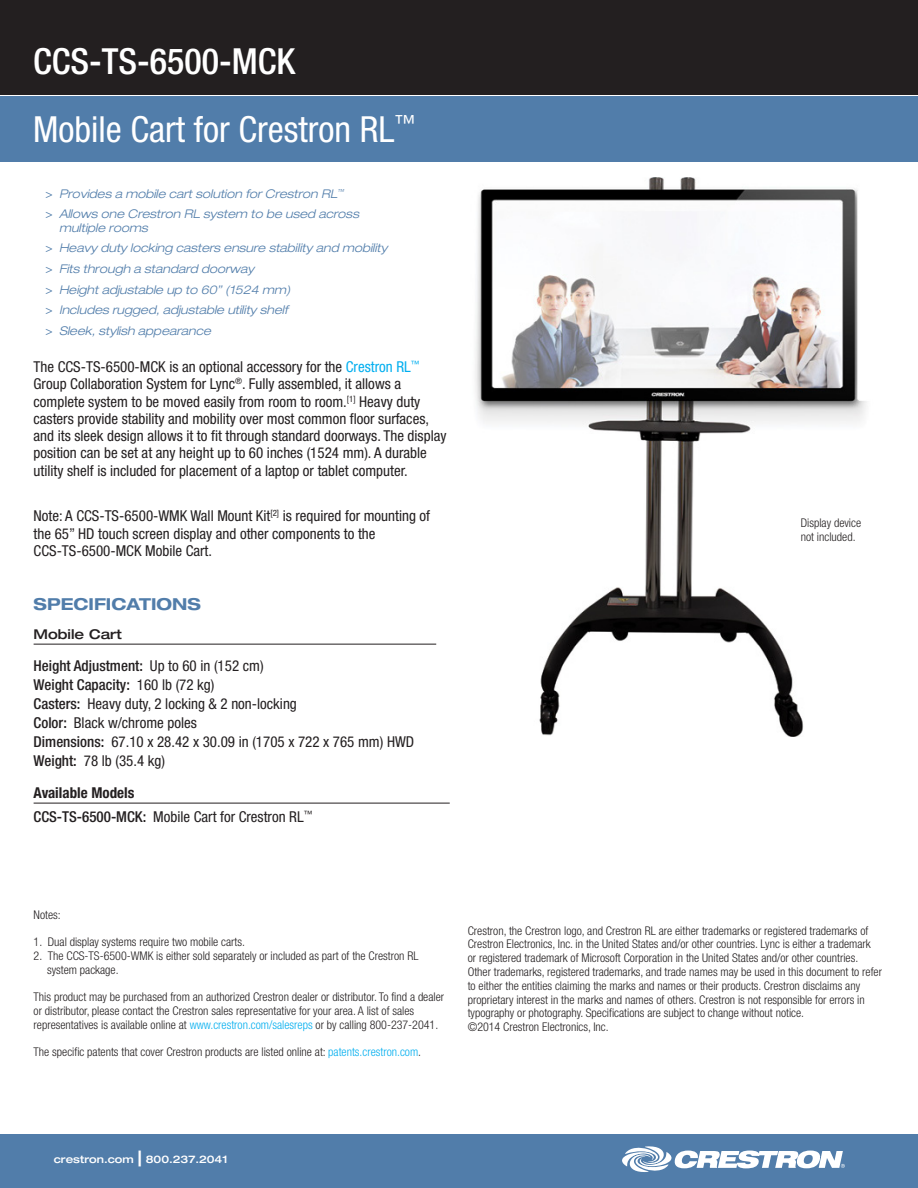
<style>
.page{position:relative;width:918px;height:1188px;background:#fff}
.page>*{position:absolute;margin:0;border:0;box-sizing:border-box;transform-origin:0 0}
.t1{font:condensed 36px "Helvetica Neue LT Std";color:#fff}
.t2{font:500 condensed 36px "Helvetica Neue LT Std";color:#fff}
.SPECIFICATIONS_title{font:700 expanded 16.5px "Helvetica Neue LT Std";color:#517daa}
.spec_description{font:condensed 15px/17.2px "Helvetica Neue LT Std";color:#231f20}
.spec_description-2{font:500 condensed 15px "Helvetica Neue LT Std";color:#231f20}
.available_models_hea{font:700 condensed 15px "Helvetica Neue LT Std";color:#231f20}
.spec_header{font:500 expanded 13.5px "Helvetica Neue LT Std";color:#231f20}
.endnote{font:300 condensed 12px/13.8px "Helvetica Neue LT Std";color:#231f20}
.key_features{font:italic 300 expanded 12px/13.8px "Helvetica Neue LT Std";color:#517daa}
.endnote_number{font:300 condensed 12px/13.8px "Helvetica Neue LT Std";color:#231f20}
.t3{font:500 expanded 10.5px "Helvetica Neue LT Std";color:#fff}
.s1{font-weight:400;font-style:normal;font-stretch:condensed}
.s2{color:#00aeef}
.s3{font-weight:400}
.s4{font-weight:500}
.s5{font-size:21px}
</style>
<div class="page">
<div style="left:0;top:0;width:918px;height:94px;background:#231f20"></div>
<div style="left:0;top:96px;width:918px;height:65px;background:#517daa"></div>
<div style="left:0;top:1134px;width:918px;height:54px;background:#517daa"></div>
<svg style="left:622px;top:1146px;width:223px;height:26px"></svg>
<img style="left:475px;top:177px;width:392px;height:559px">
<hr style="left:34px;top:644px;width:402px;height:1px;background:#231f20">
<hr style="left:34px;top:803px;width:416px;height:1px;background:#231f20">
<p class="t2" style="left:33px;top:40px;width:263px">CCS-TS-6500-MCK</p>
<p class="t1" style="left:33px;top:108px;width:383px">Mobile Cart for Crestron RL<sup>™</sup></p>
<p class="key_features" style="left:46px;top:187px;width:300px"><span class="s1">&gt;</span> Provides a mobile cart solution for Crestron RL<sup>™</sup></p>
<p class="key_features" style="left:59px;top:207px;width:301px;text-indent:-14px"><span class="s1">&gt;</span> Allows one Crestron RL system to be used across multiple rooms</p>
<p class="key_features" style="left:46px;top:242px;width:343px"><span class="s1">&gt;</span> Heavy duty locking casters ensure stability and mobility</p>
<p class="key_features" style="left:46px;top:262px;width:210px"><span class="s1">&gt;</span> Fits through a standard doorway</p>
<p class="key_features" style="left:46px;top:283px;width:246px"><span class="s1">&gt;</span> Height adjustable up to 60” (1524 mm)</p>
<p class="key_features" style="left:46px;top:303px;width:244px"><span class="s1">&gt;</span> Includes rugged, adjustable utility shelf</p>
<p class="key_features" style="left:46px;top:324px;width:167px"><span class="s1">&gt;</span> Sleek, stylish appearance</p>
<p class="spec_description" style="left:34px;top:358px;width:414px">The CCS-TS-6500-MCK is an optional accessory for the <span class="s2">Crestron RL</span><sup>™ </sup>Group Collaboration System for Lync<sup>®</sup>. Fully assembled, it allows a complete system to be moved easily from room to room.<sup>[1]</sup> Heavy duty casters provide stability and mobility over most common floor surfaces, and its sleek design allows it to fit through standard doorways. The display position can be set at any height up to 60 inches (1524 mm). A durable utility shelf is included for placement of a laptop or tablet computer.</p>
<p class="spec_description" style="left:34px;top:507px;width:398px">Note: A CCS-TS-6500-WMK Wall Mount Kit<sup>[2]</sup> is required for mounting of the 65” HD touch screen display and other components to the<br>CCS-TS-6500-MCK Mobile Cart.</p>
<p class="SPECIFICATIONS_title" style="left:34px;top:594px;width:169px">SPECIFICATIONS</p>
<p class="spec_header" style="left:34px;top:626px;width:90px">Mobile Cart</p>
<p class="spec_description-2" style="left:34px;top:657px;width:232px">Height Adjustment: <span class="s3">Up to 60 in (152 cm)</span></p>
<p class="spec_description-2" style="left:34px;top:676px;width:182px">Weight Capacity: <span class="s3">160 lb (72 kg)</span></p>
<p class="spec_description" style="left:34px;top:695px;width:265px"><span class="s4">Casters:</span> Heavy duty, 2 locking &amp; 2 non-locking</p>
<p class="spec_description" style="left:34px;top:714px;width:165px"><span class="s4">Color:</span> Black w/chrome poles</p>
<p class="spec_description" style="left:34px;top:733px;width:382px"><span class="s4">Dimensions:</span> 67.10 x 28.42 x 30.09 in (1705 x 722 x 765 mm) HWD</p>
<p class="spec_description" style="left:34px;top:752px;width:133px"><span class="s4">Weight:</span> 78 lb (35.4 kg)</p>
<p class="available_models_hea" style="left:34px;top:784px;width:102px">Available Models</p>
<p class="spec_description" style="left:34px;top:808px;width:280px"><span class="s4">CCS-TS-6500-MCK:</span> Mobile Cart for Crestron RL<sup>™</sup></p>
<p class="endnote" style="left:801px;top:516px;width:62px">Display device not included.</p>
<p class="endnote" style="left:34px;top:908px;width:29px">Notes:</p>
<p class="endnote_number" style="left:34px;top:935px;width:213px">1. Dual display systems require two mobile carts.</p>
<p class="endnote_number" style="left:47px;top:949px;width:373px;text-indent:-14px">2. The CCS-TS-6500-WMK is either sold separately or included as part of the Crestron RL system package.</p>
<p class="endnote" style="left:34px;top:990px;width:412px">This product may be purchased from an authorized Crestron dealer or distributor. To find a dealer or distributor, please contact the Crestron sales representative for your area. A list of sales representatives is available online at <span class="s2">www.crestron.com/salesreps</span> or by calling 800-237-2041.</p>
<p class="endnote" style="left:34px;top:1045px;width:389px">The specific patents that cover Crestron products are listed online at: <span class="s2">patents.crestron.com</span>.</p>
<p class="endnote" style="left:468px;top:923px;width:416px">Crestron, the Crestron logo, and Crestron RL are either trademarks or registered trademarks of Crestron Electronics, Inc. in the United States and/or other countries. Lync is either a trademark or registered trademark of Microsoft Corporation in the United States and/or other countries.<br>Other trademarks, registered trademarks, and trade names may be used in this document to refer to either the entities claiming the marks and names or their products. Crestron disclaims any proprietary interest in the marks and names of others. Crestron is not responsible for errors in typography or photography. Specifications are subject to change without notice.<br>©2014 Crestron Electronics, Inc.</p>
<p class="t3" style="left:54px;top:1153px;width:175px">crestron.com <span class="s5">|</span> 800.237.2041</p>
</div>
